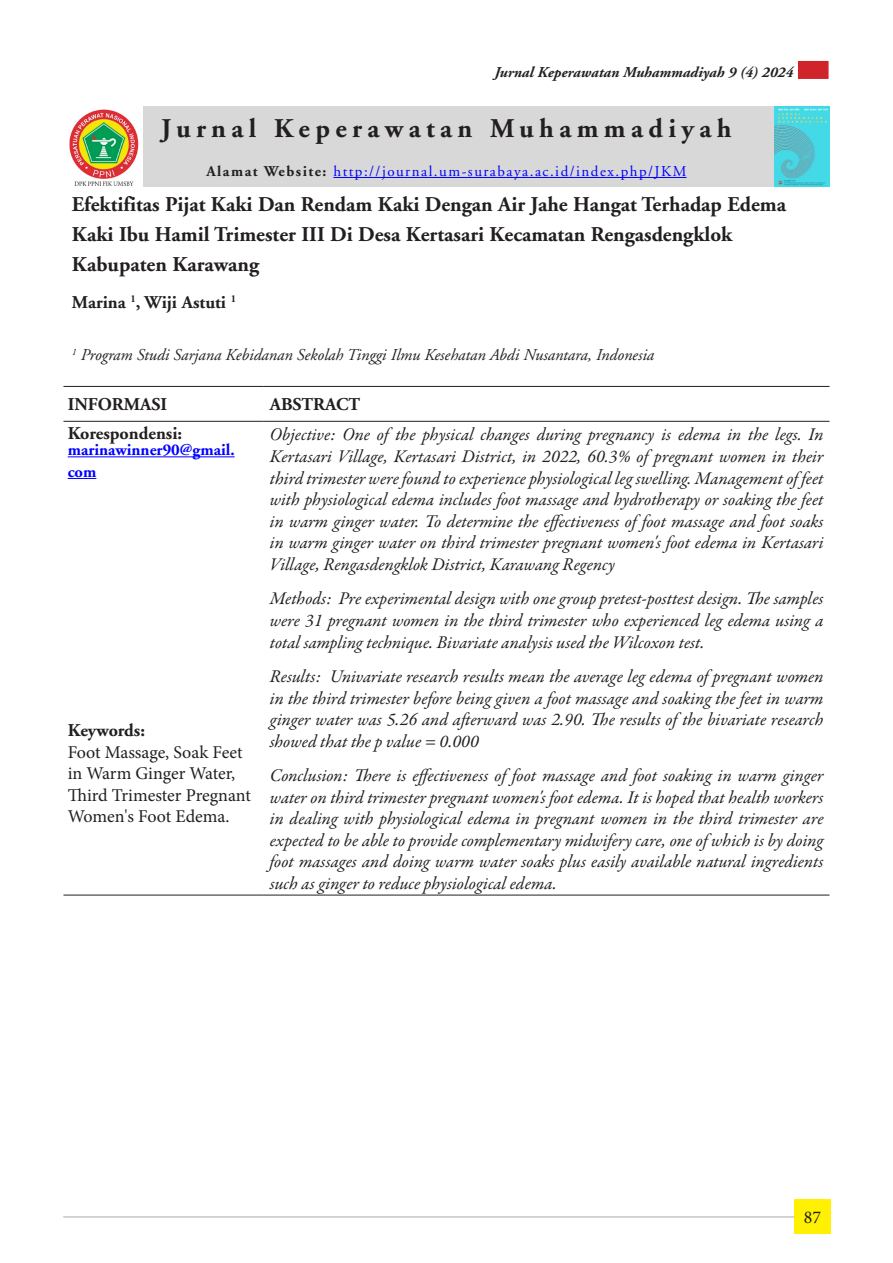
<style>
.page{position:relative;width:893px;height:1263px;background:#fff}
.page>*{position:absolute;margin:0;border:0;box-sizing:border-box;transform-origin:0 0}
.t1{font:700 27px "Adobe Garamond";letter-spacing:.2em;color:#231f20}
.t2{font:700 21px/30px "Adobe Garamond";color:#231f20}
.t3{font:italic 18px/21.6px "Garamond Premr Pro";letter-spacing:-.005em;color:#231f20;text-align:justify}
.t4{font:18px/21.6px "Minion Pro";letter-spacing:-.005em;color:#231f20}
.t5{font:700 18px "Adobe Garamond";color:#231f20}
.t6{font:italic 16.5px "Adobe Garamond";color:#231f20}
.t7{font:700 16.5px/21.6px "Adobe Garamond";color:#00f}
.t8{font:15px "Adobe Garamond";letter-spacing:.1em;color:#00f}
.t9{font:italic 700 15px "Adobe Garamond";color:#231f20}
.s1{font-weight:700;color:#231f20}
</style>
<div class="page">
<div style="left:794px;top:1199px;width:36px;height:34px;background:#fff101"></div>
<div style="left:798px;top:61px;width:30px;height:18px;background:#d1232a"></div>
<hr style="left:63px;top:1216px;width:731px;height:1px;background:#a8a9ad">
<div style="left:63px;top:106px;width:766px;height:81px;background:#d8d8d8"></div>
<hr style="left:63px;top:895px;width:201px;height:1px;background:#231f20">
<hr style="left:264px;top:895px;width:565px;height:1px;background:#231f20">
<hr style="left:63px;top:386px;width:201px;height:1px;background:#231f20">
<hr style="left:264px;top:386px;width:565px;height:1px;background:#231f20">
<hr style="left:63px;top:421px;width:201px;height:1px;background:#231f20">
<hr style="left:264px;top:421px;width:565px;height:1px;background:#231f20">
<hr style="left:333px;top:177px;width:354px;height:1px;background:#00f">
<hr style="left:68px;top:456px;width:167px;height:1px;background:#00f">
<svg style="left:68px;top:478px;width:28px;height:1px"></svg>
<img style="left:775px;top:106px;width:54px;height:81px">
<img style="left:64px;top:106px;width:78px;height:81px">
<p class="t9" style="left:495px;top:64px;width:300px">Jurnal Keperawatan Muhammadiyah 9 (4) 2024</p>
<p class="t1" style="left:161px;top:114px;width:572px">Jurnal Keperawatan Muhammadiyah</p>
<p class="t8" style="left:206px;top:163px;width:482px"><span class="s1">Alamat Website:</span> http://journal.um-surabaya.ac.id/index.php/JKM</p>
<p class="t2" style="left:72px;top:190px;width:716px">Efektifitas Pijat Kaki Dan Rendam Kaki Dengan Air Jahe Hangat Terhadap Edema<br>Kaki Ibu Hamil Trimester III Di Desa Kertasari Kecamatan Rengasdengklok<br>Kabupaten Karawang</p>
<p class="t5" style="left:72px;top:292px;width:166px">Marina <sup>1</sup>, Wiji Astuti <sup>1</sup></p>
<p class="t6" style="left:72px;top:346px;width:584px"><sup>1</sup> Program Studi Sarjana Kebidanan Sekolah Tinggi Ilmu Kesehatan Abdi Nusantara, Indonesia</p>
<p class="t5" style="left:68px;top:395px;width:101px">INFORMASI</p>
<p class="t5" style="left:270px;top:395px;width:92px">ABSTRACT</p>
<p class="t5" style="left:68px;top:423px;width:116px">Korespondensi:</p>
<p class="t7" style="left:68px;top:439px;width:168px">marinawinner90@gmail. com</p>
<p class="t3" style="left:270px;top:425px;width:555px">Objective: One of the physical changes during pregnancy is edema in the legs. In Kertasari Village, Kertasari District, in 2022, 60.3% of pregnant women in their third trimester were found to experience physiological leg swelling. Management of feet with physiological edema includes foot massage and hydrotherapy or soaking the feet in warm ginger water. To determine the effectiveness of foot massage and foot soaks in warm ginger water on third trimester pregnant women's foot edema in Kertasari Village, Rengasdengklok District, Karawang Regency</p>
<p class="t3" style="left:270px;top:589px;width:555px">Methods: Pre experimental design with one group pretest-posttest design. The samples were 31 pregnant women in the third trimester who experienced leg edema using a total sampling technique. Bivariate analysis used the Wilcoxon test.</p>
<p class="t3" style="left:270px;top:666px;width:555px">Results: Univariate research results mean the average leg edema of pregnant women in the third trimester before being given a foot massage and soaking the feet in warm ginger water was 5.26 and afterward was 2.90. The results of the bivariate research showed that the p value = 0.000</p>
<p class="t3" style="left:270px;top:765px;width:555px">Conclusion: There is effectiveness of foot massage and foot soaking in warm ginger water on third trimester pregnant women's foot edema. It is hoped that health workers in dealing with physiological edema in pregnant women in the third trimester are expected to be able to provide complementary midwifery care, one of which is by doing foot massages and doing warm water soaks plus easily available natural ingredients such as ginger to reduce physiological edema.</p>
<p class="t5" style="left:68px;top:720px;width:79px">Keywords:</p>
<p class="t4" style="left:68px;top:741px;width:185px">Foot Massage, Soak Feet in Warm Ginger Water,<br>Third Trimester Pregnant<br>Women's Foot Edema.</p>
<p class="t4" style="left:804px;top:1206px;width:19px">87</p>
</div>
